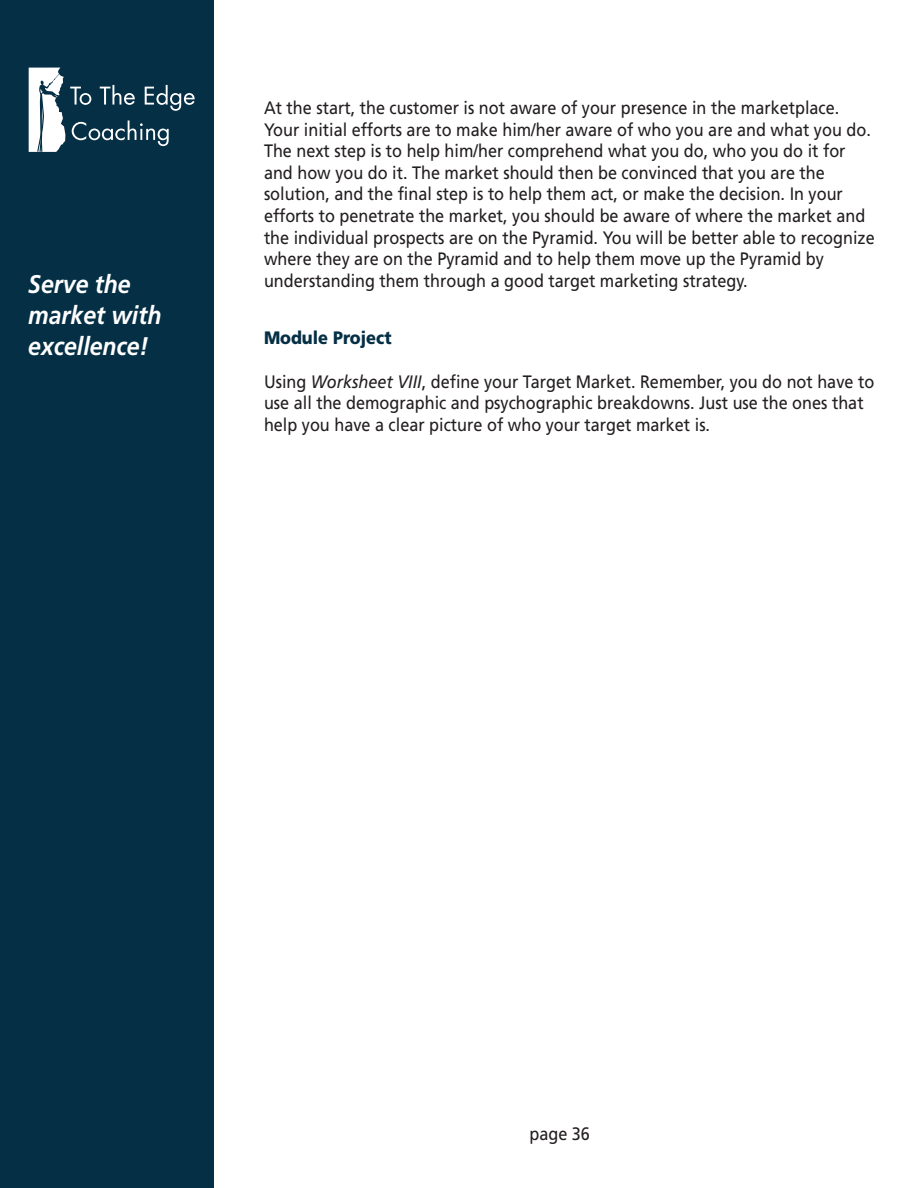
<style>
.page{position:relative;width:918px;height:1188px;background:#fff}
.page>*{position:absolute;margin:0;border:0;box-sizing:border-box;transform-origin:0 0}
.t1{font:italic 700 25.5px/30.6px "Frutiger";color:#fff;scale:.9 1}
.t2{font:18px/21.6px "Frutiger";color:#231f20;scale:.9 1}
.t3{font:900 18px "Frutiger";color:#052f45;scale:.9 1}
.s1{font-style:italic}
</style>
<div class="page">
<div style="left:0;top:0;width:213px;height:1188px;background:#052f45"></div>
<svg style="left:29px;top:68px;width:166px;height:84px"></svg>
<h1 class="t1" style="left:28px;top:269px;width:149px">Serve the market with excellence!</h1>
<p class="t2" style="left:264px;top:97px;width:680px">At the start, the customer is not aware of your presence in the marketplace.<br>Your initial efforts are to make him/her aware of who you are and what you do.<br>The next step is to help him/her comprehend what you do, who you do it for and how you do it. The market should then be convinced that you are the solution, and the final step is to help them act, or make the decision. In your efforts to penetrate the market, you should be aware of where the market and the individual prospects are on the Pyramid. You will be better able to recognize where they are on the Pyramid and to help them move up the Pyramid by understanding them through a good target marketing strategy.</p>
<p class="t3" style="left:264px;top:327px;width:143px">Module Project</p>
<p class="t2" style="left:264px;top:370px;width:680px">Using <span class="s1">Worksheet VIII</span>, define your Target Market. Remember, you do not have to use all the demographic and psychographic breakdowns. Just use the ones that help you have a clear picture of who your target market is.</p>
<p class="t2" style="left:530px;top:1122px;width:69px">page 36</p>
</div>
